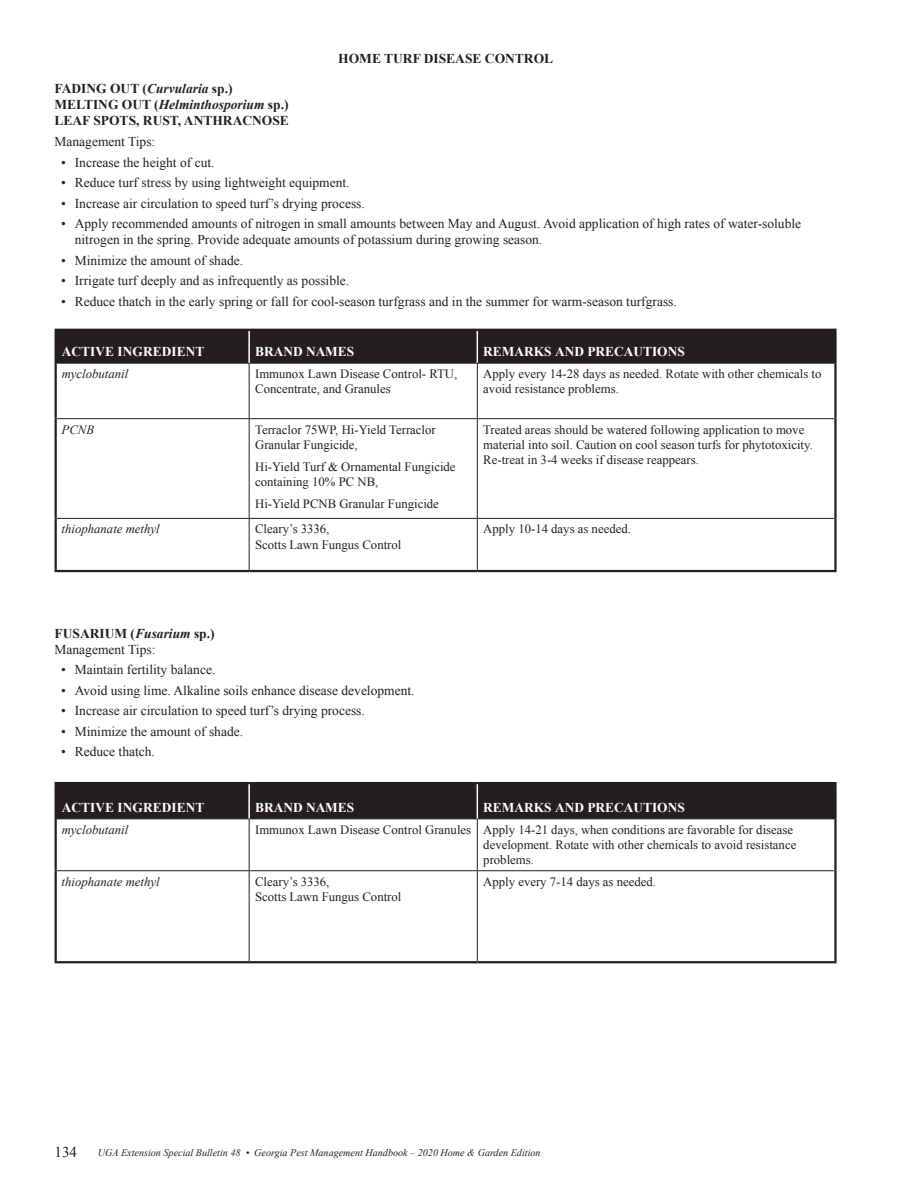
<style>
.page{position:relative;width:918px;height:1188px;background:#fff}
.page>*{position:absolute;margin:0;border:0;box-sizing:border-box;transform-origin:0 0}
.t1{font:15px "Times New Roman";color:#231f20}
.t2{font:13.5px/16.2px "Times New Roman";color:#231f20}
.t3{font:700 13.5px/16.2px "Times New Roman";color:#231f20}
.t4{font:700 13.5px "Times New Roman";color:#fff}
.t5{font:12.75px/15.3px "Times New Roman";color:#231f20}
.t6{font:italic 12.75px "Times New Roman";color:#231f20}
.t7{font:italic 10.2px "Times New Roman";color:#231f20}
.s1{font-style:italic}
.s2{font-weight:700}
.s3{font-weight:700;font-style:italic}
</style>
<div class="page">
<div style="left:57px;top:331px;width:777px;height:32px;background:#231f20"></div>
<hr style="left:57px;top:363px;width:192px;height:1px;background:#231f20">
<hr style="left:249px;top:363px;width:228px;height:1px;background:#231f20">
<hr style="left:249px;top:364px;width:1px;height:54px;background:#231f20">
<hr style="left:477px;top:363px;width:357px;height:1px;background:#231f20">
<hr style="left:477px;top:364px;width:1px;height:54px;background:#231f20">
<hr style="left:57px;top:418px;width:192px;height:1px;background:#231f20">
<hr style="left:249px;top:418px;width:228px;height:1px;background:#231f20">
<hr style="left:249px;top:419px;width:1px;height:99px;background:#231f20">
<hr style="left:477px;top:418px;width:357px;height:1px;background:#231f20">
<hr style="left:477px;top:419px;width:1px;height:99px;background:#231f20">
<hr style="left:57px;top:518px;width:192px;height:1px;background:#231f20">
<hr style="left:249px;top:518px;width:228px;height:1px;background:#231f20">
<hr style="left:249px;top:519px;width:1px;height:51px;background:#231f20">
<hr style="left:477px;top:518px;width:357px;height:1px;background:#231f20">
<hr style="left:477px;top:519px;width:1px;height:51px;background:#231f20">
<hr style="left:248px;top:331px;width:2px;height:32px;background:#fff">
<hr style="left:477px;top:331px;width:1px;height:32px;background:#fff">
<hr style="left:55px;top:329px;width:194px;height:2px;background:#231f20">
<hr style="left:55px;top:331px;width:2px;height:32px;background:#231f20">
<hr style="left:249px;top:329px;width:228px;height:2px;background:#231f20">
<hr style="left:477px;top:329px;width:360px;height:2px;background:#231f20">
<hr style="left:834px;top:331px;width:3px;height:32px;background:#231f20">
<hr style="left:55px;top:363px;width:2px;height:56px;background:#231f20">
<hr style="left:834px;top:363px;width:3px;height:56px;background:#231f20">
<hr style="left:55px;top:419px;width:2px;height:99px;background:#231f20">
<hr style="left:834px;top:419px;width:3px;height:99px;background:#231f20">
<hr style="left:55px;top:518px;width:2px;height:52px;background:#231f20">
<hr style="left:834px;top:518px;width:3px;height:52px;background:#231f20">
<hr style="left:55px;top:570px;width:194px;height:2px;background:#231f20">
<hr style="left:249px;top:570px;width:228px;height:2px;background:#231f20">
<hr style="left:477px;top:570px;width:360px;height:2px;background:#231f20">
<div style="left:57px;top:784px;width:777px;height:34px;background:#231f20"></div>
<hr style="left:249px;top:819px;width:1px;height:51px;background:#231f20">
<hr style="left:477px;top:819px;width:1px;height:51px;background:#231f20">
<hr style="left:57px;top:870px;width:192px;height:1px;background:#231f20">
<hr style="left:249px;top:870px;width:228px;height:1px;background:#231f20">
<hr style="left:249px;top:871px;width:1px;height:90px;background:#231f20">
<hr style="left:477px;top:870px;width:357px;height:1px;background:#231f20">
<hr style="left:477px;top:871px;width:1px;height:90px;background:#231f20">
<hr style="left:55px;top:782px;width:194px;height:2px;background:#231f20">
<hr style="left:55px;top:784px;width:2px;height:35px;background:#231f20">
<hr style="left:249px;top:782px;width:228px;height:2px;background:#231f20">
<hr style="left:477px;top:782px;width:360px;height:2px;background:#231f20">
<hr style="left:834px;top:784px;width:3px;height:35px;background:#231f20">
<hr style="left:55px;top:819px;width:2px;height:52px;background:#231f20">
<hr style="left:834px;top:819px;width:3px;height:52px;background:#231f20">
<hr style="left:55px;top:871px;width:2px;height:90px;background:#231f20">
<hr style="left:834px;top:871px;width:3px;height:90px;background:#231f20">
<hr style="left:55px;top:961px;width:194px;height:2px;background:#231f20">
<hr style="left:249px;top:961px;width:228px;height:2px;background:#231f20">
<hr style="left:477px;top:961px;width:360px;height:2px;background:#231f20">
<hr style="left:57px;top:818px;width:192px;height:1px;background:#231f20">
<hr style="left:249px;top:818px;width:228px;height:1px;background:#231f20">
<hr style="left:477px;top:818px;width:357px;height:1px;background:#231f20">
<hr style="left:248px;top:784px;width:2px;height:34px;background:#fff">
<hr style="left:477px;top:784px;width:1px;height:34px;background:#fff">
<p class="t3" style="left:338px;top:50px;width:216px">HOME TURF DISEASE CONTROL</p>
<p class="t3" style="left:55px;top:80px;width:236px">FADING OUT (<span class="s1">Curvularia</span> sp.)<br>MELTING OUT (<span class="s1">Helminthosporium</span> sp.)<br>LEAF SPOTS, RUST, ANTHRACNOSE</p>
<p class="t2" style="left:55px;top:133px;width:102px">Management Tips:</p>
<p class="t2" style="left:61px;top:154px;width:155px">• Increase the height of cut.</p>
<p class="t2" style="left:61px;top:174px;width:290px">• Reduce turf stress by using lightweight equipment.</p>
<p class="t2" style="left:61px;top:195px;width:305px">• Increase air circulation to speed turf’s drying process.</p>
<p class="t2" style="left:75px;top:215px;width:728px;text-indent:-14px">• Apply recommended amounts of nitrogen in small amounts between May and August. Avoid application of high rates of water-soluble nitrogen in the spring. Provide adequate amounts of potassium during growing season.</p>
<p class="t2" style="left:61px;top:252px;width:183px">• Minimize the amount of shade.</p>
<p class="t2" style="left:61px;top:272px;width:289px">• Irrigate turf deeply and as infrequently as possible.</p>
<p class="t2" style="left:61px;top:293px;width:617px">• Reduce thatch in the early spring or fall for cool-season turfgrass and in the summer for warm-season turfgrass.</p>
<p class="t4" style="left:62px;top:343px;width:144px">ACTIVE INGREDIENT</p>
<p class="t4" style="left:255px;top:343px;width:101px">BRAND NAMES</p>
<p class="t4" style="left:483px;top:343px;width:203px">REMARKS AND PRECAUTIONS</p>
<p class="t6" style="left:62px;top:365px;width:68px">myclobutanil</p>
<p class="t5" style="left:255px;top:366px;width:204px">Immunox Lawn Disease Control- RTU,<br>Concentrate, and Granules</p>
<p class="t5" style="left:483px;top:366px;width:340px">Apply every 14-28 days as needed. Rotate with other chemicals to avoid resistance problems.</p>
<p class="t6" style="left:62px;top:420px;width:34px">PCNB</p>
<p class="t5" style="left:255px;top:421px;width:182px">Terraclor 75WP, Hi-Yield Terraclor<br>Granular Fungicide,</p>
<p class="t5" style="left:255px;top:459px;width:202px">Hi-Yield Turf &amp; Ornamental Fungicide containing 10% PC NB,</p>
<p class="t5" style="left:255px;top:496px;width:185px">Hi-Yield PCNB Granular Fungicide</p>
<p class="t5" style="left:483px;top:421px;width:331px">Treated areas should be watered following application to move material into soil. Caution on cool season turfs for phytotoxicity.<br>Re-treat in 3-4 weeks if disease reappears.</p>
<p class="t6" style="left:62px;top:520px;width:100px">thiophanate methyl</p>
<p class="t5" style="left:255px;top:521px;width:148px">Cleary’s 3336,<br>Scotts Lawn Fungus Control</p>
<p class="t5" style="left:483px;top:521px;width:149px">Apply 10-14 days as needed.</p>
<p class="t2" style="left:55px;top:625px;width:162px"><span class="s2">FUSARIUM (</span><span class="s3">Fusarium</span> <span class="s2">sp.)<br></span>Management Tips:</p>
<p class="t2" style="left:61px;top:662px;width:156px">• Maintain fertility balance.</p>
<p class="t2" style="left:61px;top:682px;width:355px">• Avoid using lime. Alkaline soils enhance disease development.</p>
<p class="t2" style="left:61px;top:703px;width:305px">• Increase air circulation to speed turf’s drying process.</p>
<p class="t2" style="left:61px;top:723px;width:183px">• Minimize the amount of shade.</p>
<p class="t2" style="left:61px;top:744px;width:95px">• Reduce thatch.</p>
<p class="t4" style="left:62px;top:798px;width:144px">ACTIVE INGREDIENT</p>
<p class="t4" style="left:255px;top:798px;width:101px">BRAND NAMES</p>
<p class="t4" style="left:483px;top:798px;width:203px">REMARKS AND PRECAUTIONS</p>
<p class="t6" style="left:62px;top:821px;width:68px">myclobutanil</p>
<p class="t5" style="left:483px;top:822px;width:315px;text-indent:-228px">Immunox Lawn Disease Control Granules Apply 14-21 days, when conditions are favorable for disease development. Rotate with other chemicals to avoid resistance problems.</p>
<p class="t6" style="left:62px;top:873px;width:100px">thiophanate methyl</p>
<p class="t5" style="left:255px;top:873px;width:148px">Cleary’s 3336,<br>Scotts Lawn Fungus Control</p>
<p class="t5" style="left:483px;top:873px;width:174px">Apply every 7-14 days as needed.</p>
<p class="t1" style="left:55px;top:1142px;width:24px">134</p>
<p class="t7" style="left:98px;top:1146px;width:444px">UGA Extension Special Bulletin 48 • Georgia Pest Management Handbook – 2020 Home &amp; Garden Edition</p>
</div>
